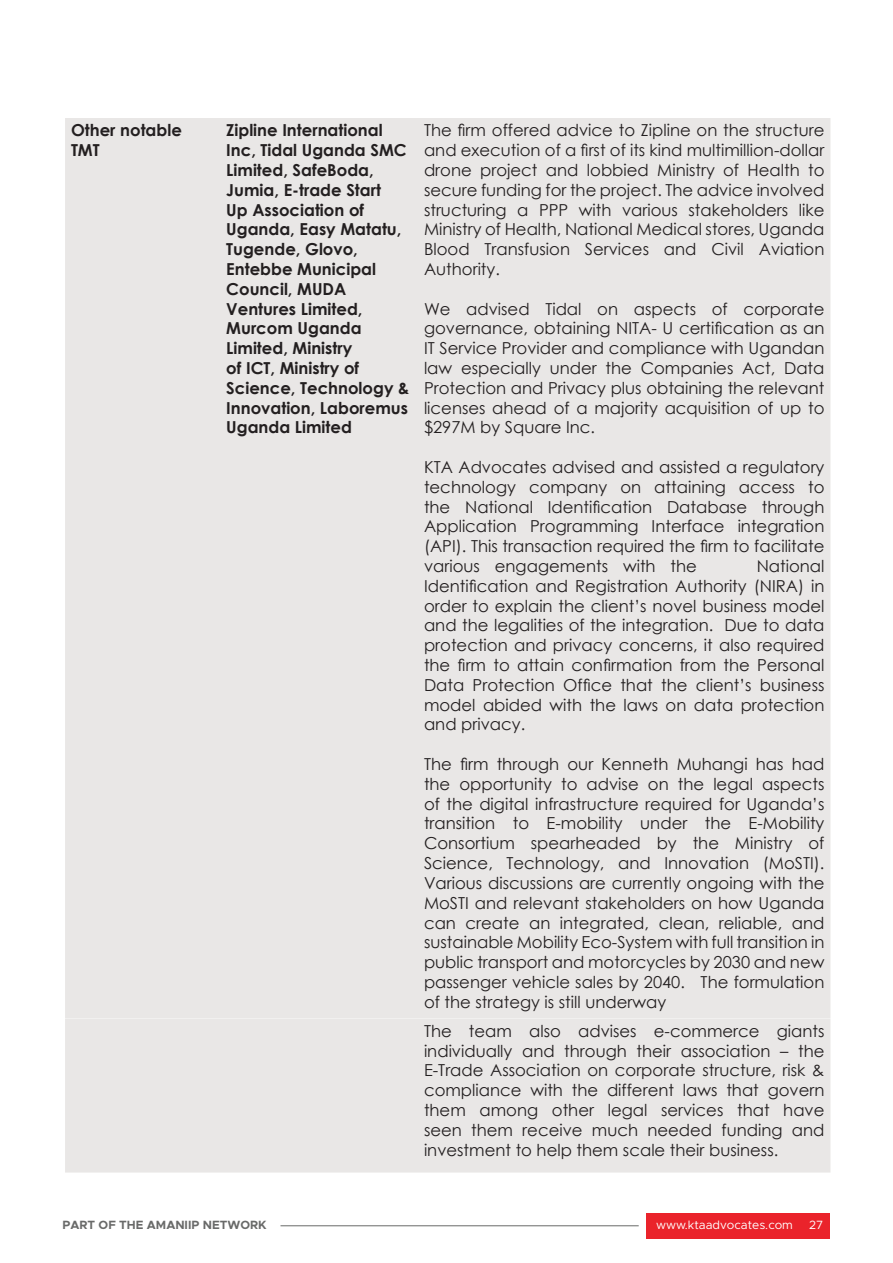
<style>
.page{position:relative;width:893px;height:1263px;background:#fff}
.page>*{position:absolute;margin:0;border:0;box-sizing:border-box;transform-origin:0 0}
.t1{font:16.5px/19.8px "Century Gothic";color:#231f20;text-align:justify}
.t2{font:700 16.5px/19.8px "Century Gothic";color:#231f20}
.t3{font:700 12px "Metropolis";color:#696a69}
.t4{font:12px "Metropolis";color:#fff}
</style>
<div class="page">
<div style="left:646px;top:1213px;width:184px;height:25px;background:#ea232b"></div>
<hr style="left:280px;top:1225px;width:359px;height:1px;background:#696a69">
<div style="left:65px;top:118px;width:765px;height:900px;background:#e9e7e6"></div>
<div style="left:65px;top:1018px;width:765px;height:154px;background:#e9e7e6"></div>
<p class="t2" style="left:71px;top:120px;width:112px">Other notable<br>TMT</p>
<p class="t2" style="left:226px;top:120px;width:185px">Zipline International<br>Inc, Tidal Uganda SMC<br>Limited, SafeBoda,<br>Jumia, E-trade Start<br>Up Association of<br>Uganda, Easy Matatu,<br>Tugende, Glovo,<br>Entebbe Municipal<br>Council, MUDA<br>Ventures Limited,<br>Murcom Uganda<br>Limited, Ministry<br>of ICT, Ministry of<br>Science, Technology &amp;<br>Innovation, Laboremus<br>Uganda Limited</p>
<p class="t1" style="left:424px;top:120px;width:402px">The firm offered advice to Zipline on the structure and execution of a first of its kind multimillion-dollar drone project and lobbied Ministry of Health to secure funding for the project. The advice involved structuring a PPP with various stakeholders like Ministry of Health, National Medical stores, Uganda Blood Transfusion Services and Civil Aviation Authority.</p>
<p class="t1" style="left:424px;top:298px;width:402px">We advised Tidal on aspects of corporate governance, obtaining NITA- U certification as an IT Service Provider and compliance with Ugandan law especially under the Companies Act, Data Protection and Privacy plus obtaining the relevant licenses ahead of a majority acquisition of up to $297M by Square Inc.</p>
<p class="t1" style="left:424px;top:457px;width:402px">KTA Advocates advised and assisted a regulatory technology company on attaining access to the National Identification Database through Application Programming Interface integration (API). This transaction required the firm to facilitate various engagements with the</p>
<p class="t1" style="left:424px;top:556px;width:402px;text-indent:333px">National Identification and Registration Authority (NIRA) in order to explain the client’s novel business model and the legalities of the integration. Due to data protection and privacy concerns, it also required the firm to attain confirmation from the Personal Data Protection Office that the client’s business model abided with the laws on data protection and privacy.</p>
<p class="t1" style="left:424px;top:754px;width:402px">The firm through our Kenneth Muhangi has had the opportunity to advise on the legal aspects of the digital infrastructure required for Uganda’s transition to E-mobility under the E-Mobility Consortium spearheaded by the Ministry of Science, Technology, and Innovation (MoSTI).<br>Various discussions are currently ongoing with the MoSTI and relevant stakeholders on how Uganda can create an integrated, clean, reliable, and sustainable Mobility Eco-System with full transition in public transport and motorcycles by 2030 and new passenger vehicle sales by 2040. The formulation of the strategy is still underway</p>
<p class="t1" style="left:424px;top:1021px;width:402px">The team also advises e-commerce giants individually and through their association – the E-Trade Association on corporate structure, risk &amp; compliance with the different laws that govern them among other legal services that have seen them receive much needed funding and investment to help them scale their business.</p>
<p class="t3" style="left:63px;top:1218px;width:206px">PART OF THE AMANIIP NETWORK</p>
<p class="t4" style="left:656px;top:1217px;width:138px">www.ktaadvocates.com</p>
<p class="t4" style="left:809px;top:1217px;width:16px">27</p>
</div>
